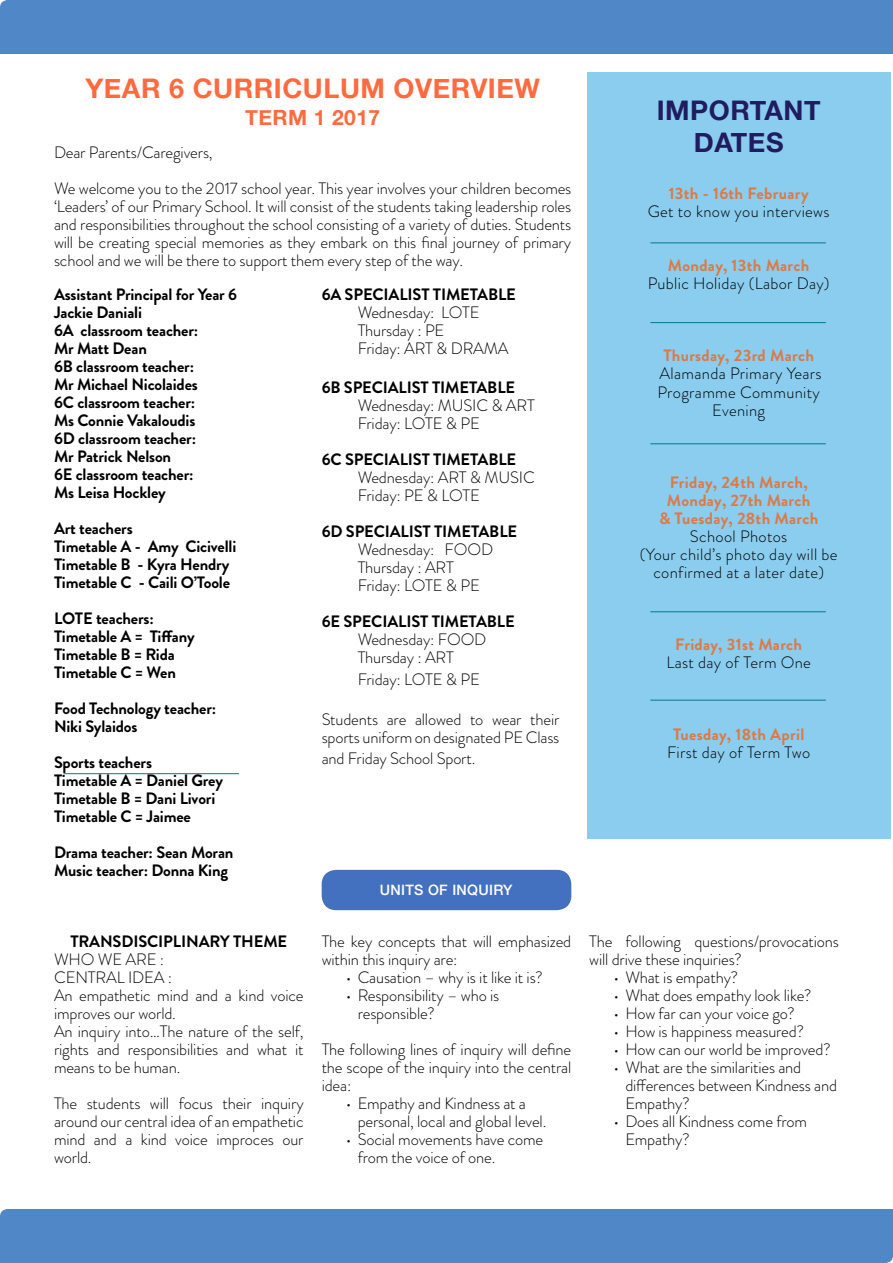
<style>
.page{position:relative;width:893px;height:1263px;background:#fff}
.page>*{position:absolute;margin:0;border:0;box-sizing:border-box;transform-origin:0 0}
.t1{font:700 27px "Helvetica Neue";letter-spacing:.02em;color:#ff6a3e}
.t2{font:700 27px/32.4px "Helvetica Neue";letter-spacing:.02em;color:#201c5f;text-align:center}
.t3{font:700 21px "Helvetica Neue";letter-spacing:.02em;color:#ff6a3e}
.t4{font:300 16.5px/18px "Brandon Grotesque";letter-spacing:-.01em;color:#000}
.t5{font:700 16.5px/18px "Brandon Grotesque";letter-spacing:-.01em;color:#000}
.t6{font:300 16.5px/18px "Brandon Grotesque";letter-spacing:.02em;color:#000;text-align:center}
.t7{font:700 16.5px/18px "Brandon Grotesque";letter-spacing:.02em;color:#dd7944;text-align:center}
.t8{font:500 14.4px "Helvetica Neue";letter-spacing:.02em;color:#fff}
</style>
<div class="page">
<div style="left:0;top:1209px;width:893px;height:54px;background:#5087c6"></div>
<hr style="left:64px;top:773px;width:175px;height:1px;background:#017c83">
<div style="left:587px;top:72px;width:303px;height:766px;background:#8acdef"></div>
<hr style="left:650px;top:243px;width:176px;height:1px;background:#017c83">
<hr style="left:650px;top:322px;width:176px;height:1px;background:#017c83">
<hr style="left:650px;top:444px;width:176px;height:1px;background:#017c83">
<hr style="left:650px;top:611px;width:176px;height:1px;background:#017c83">
<hr style="left:650px;top:700px;width:176px;height:1px;background:#017c83">
<div style="left:0;top:0;width:893px;height:54px;background:#5087c6"></div>
<div style="left:322px;top:870px;width:249px;height:40px;background:#4371c0;border-radius:14px"></div>
<h1 class="t1" style="left:85px;top:67px;width:456px">YEAR 6 CURRICULUM OVERVIEW</h1>
<p class="t3" style="left:245px;top:101px;width:136px">TERM 1 2017</p>
<p class="t4" style="left:54px;top:135px;width:519px;line-height:36px">Dear Parents/Caregivers,<br>We welcome you to the 2017 school year. This year involves your children becomes</p>
<p class="t4" style="left:54px;top:198px;width:519px;text-align:justify">‘Leaders’ of our Primary School. It will consist of the students taking leadership roles and responsibilities throughout the school consisting of a variety of duties. Students will be creating special memories as they embark on this final journey of primary school and we will be there to support them every step of the way.</p>
<p class="t5" style="left:322px;top:285px;width:196px">6A SPECIALIST TIMETABLE</p>
<p class="t4" style="left:358px;top:303px;width:153px">Wednesday: LOTE<br>Thursday : PE<br>Friday: ART &amp; DRAMA</p>
<p class="t5" style="left:322px;top:379px;width:195px">6B SPECIALIST TIMETABLE</p>
<p class="t4" style="left:358px;top:397px;width:179px">Wednesday: MUSIC &amp; ART<br>Friday: LOTE &amp; PE</p>
<p class="t5" style="left:322px;top:451px;width:196px">6C SPECIALIST TIMETABLE</p>
<p class="t4" style="left:358px;top:469px;width:179px">Wednesday: ART &amp; MUSIC<br>Friday: PE &amp; LOTE</p>
<p class="t5" style="left:322px;top:523px;width:197px">6D SPECIALIST TIMETABLE</p>
<p class="t4" style="left:358px;top:541px;width:137px">Wednesday: FOOD<br>Thursday : ART<br>Friday: LOTE &amp; PE</p>
<p class="t5" style="left:322px;top:613px;width:195px">6E SPECIALIST TIMETABLE</p>
<p class="t4" style="left:358px;top:631px;width:130px">Wednesday: FOOD<br>Thursday : ART</p>
<p class="t4" style="left:358px;top:670px;width:124px">Friday: LOTE &amp; PE</p>
<p class="t4" style="left:322px;top:710px;width:239px">Students are allowed to wear their sports uniform on designated PE Class</p>
<p class="t4" style="left:322px;top:750px;width:155px">and Friday School Sport.</p>
<p class="t5" style="left:54px;top:285px;width:185px">Assistant Principal for Year 6<br>Jackie Daniali<br>6A classroom teacher:<br>Mr Matt Dean<br>6B classroom teacher:<br>Mr Michael Nicolaides<br>6C classroom teacher:<br>Ms Connie Vakaloudis<br>6D classroom teacher:<br>Mr Patrick Nelson<br>6E classroom teacher:<br>Ms Leisa Hockley</p>
<p class="t5" style="left:54px;top:519px;width:184px">Art teachers<br>Timetable A - Amy Cicivelli<br>Timetable B - Kyra Hendry<br>Timetable C - Caili O’Toole</p>
<p class="t5" style="left:54px;top:609px;width:142px">LOTE teachers:<br>Timetable A = Tiffany<br>Timetable B = Rida<br>Timetable C = Wen</p>
<p class="t5" style="left:54px;top:699px;width:164px">Food Technology teacher:<br>Niki Sylaidos</p>
<p class="t5" style="left:54px;top:753px;width:171px">Sports teachers<br>Timetable A = Daniel Grey<br>Timetable B = Dani Livori<br>Timetable C = Jaimee</p>
<p class="t5" style="left:54px;top:843px;width:181px">Drama teacher: Sean Moran<br>Music teacher: Donna King</p>
<p class="t5" style="left:70px;top:932px;width:218px">TRANSDISCIPLINARY THEME</p>
<p class="t4" style="left:54px;top:950px;width:251px">WHO WE ARE :<br>CENTRAL IDEA :<br>An empathetic mind and a kind voice improves our world.<br>An inquiry into…The nature of the self, rights and responsibilities and what it means to be human.</p>
<p class="t4" style="left:54px;top:1094px;width:251px;text-align:justify">The students will focus their inquiry around our central idea of an empathetic mind and a kind voice improces our world.</p>
<p class="t8" style="left:380px;top:879px;width:134px">UNITS OF INQUIRY</p>
<p class="t4" style="left:322px;top:932px;width:251px">The key concepts that will emphasized within this inquiry are:</p>
<p class="t4" style="left:346px;top:968px;width:199px">• Causation – why is it like it is?</p>
<p class="t4" style="left:358px;top:986px;width:143px;text-indent:-12px">• Responsibility – who is responsible?</p>
<p class="t4" style="left:322px;top:1040px;width:251px;text-align:justify">The following lines of inquiry will define the scope of the inquiry into the central idea:</p>
<p class="t4" style="left:358px;top:1094px;width:190px;text-indent:-12px">• Empathy and Kindness at a personal, local and global level.</p>
<p class="t4" style="left:358px;top:1130px;width:187px;text-indent:-12px">• Social movements have come from the voice of one.</p>
<h1 class="t2" style="left:657px;top:95px;width:165px">IMPORTANT<br>DATES</h1>
<p class="t7" style="left:669px;top:185px;width:141px">13th - 16th February</p>
<p class="t6" style="left:648px;top:203px;width:184px">Get to know you interviews</p>
<p class="t7" style="left:668px;top:257px;width:143px">Monday, 13th March</p>
<p class="t6" style="left:648px;top:275px;width:183px">Public Holiday (Labor Day)</p>
<p class="t7" style="left:663px;top:347px;width:152px">Thursday, 23rd March</p>
<p class="t6" style="left:657px;top:365px;width:166px">Alamanda Primary Years<br>Programme Community<br>Evening</p>
<p class="t7" style="left:659px;top:473px;width:161px">Friday, 24th March,<br>Monday, 27th March<br>&amp; Tuesday, 28th March</p>
<p class="t6" style="left:640px;top:527px;width:199px">School Photos<br>(Your child’s photo day will be confirmed at a later date)</p>
<p class="t7" style="left:675px;top:635px;width:128px">Friday, 31st March</p>
<p class="t6" style="left:666px;top:653px;width:146px">Last day of Term One</p>
<p class="t7" style="left:673px;top:725px;width:133px">Tuesday, 18th April</p>
<p class="t6" style="left:667px;top:743px;width:145px">First day of Term Two</p>
<p class="t4" style="left:589px;top:932px;width:251px">The following questions/provocations will drive these inquiries?</p>
<p class="t4" style="left:613px;top:968px;width:126px">• What is empathy?</p>
<p class="t4" style="left:613px;top:986px;width:200px">• What does empathy look like?</p>
<p class="t4" style="left:613px;top:1004px;width:183px">• How far can your voice go?</p>
<p class="t4" style="left:613px;top:1022px;width:192px">• How is happiness measured?</p>
<p class="t4" style="left:613px;top:1040px;width:219px">• How can our world be improved?</p>
<p class="t4" style="left:625px;top:1058px;width:213px;text-indent:-12px">• What are the similarities and differences between Kindness and<br>Empathy?</p>
<p class="t4" style="left:625px;top:1112px;width:183px;text-indent:-12px">• Does all Kindness come from<br>Empathy?</p>
</div>
